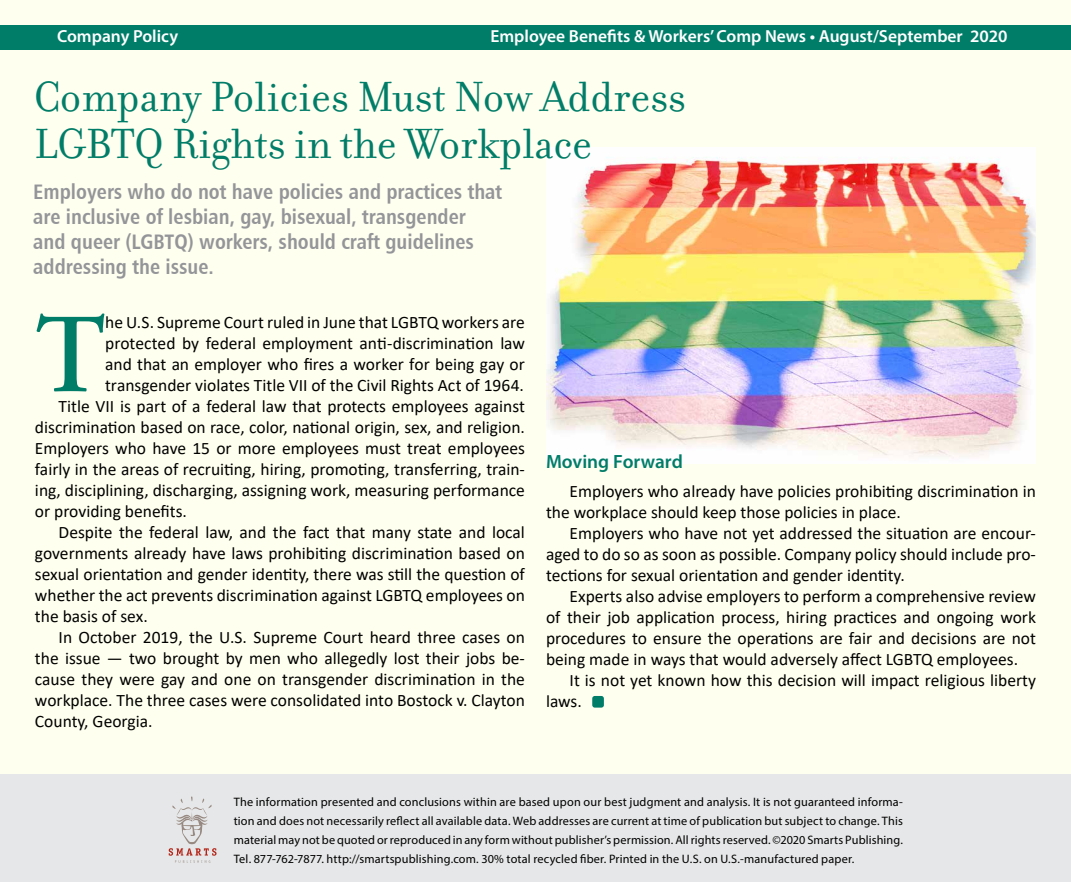
<style>
.page{position:relative;width:1071px;height:882px;background:#fff}
.page>*{position:absolute;margin:0;border:0;box-sizing:border-box;transform-origin:0 0}
.t1{font:600 112.52px "Adobe Garamond Pro";color:#007d68;scale:.92 1}
.t2{font:45.5px/47.2px "Filosofia";color:#007d68}
.t3{font:21px/25.2px "Humanist 777 BT Bold Condensed B";color:#939598}
.t4{font:600 19.25px "Myriad Pro";color:#007d68}
.t5{font:17.5px/21px "Calibri";color:#000}
.t6{font:600 17.5px "Myriad Pro";color:#fff}
.t7{font:12.25px/19.2px "Myriad Pro";letter-spacing:.01em;color:#000;text-align:justify}
</style>
<div class="page">
<div style="left:1px;top:1px;width:1070px;height:881px;background:#fffff0"></div>
<div style="left:0;top:25px;width:1071px;height:24px;background:#007d68"></div>
<div style="left:0;top:774px;width:1071px;height:108px;background:#e6e7e8"></div>
<svg style="left:169px;top:797px;width:48px;height:66px"></svg>
<img style="left:546px;top:147px;width:490px;height:316px">
<div style="left:592px;top:696px;width:12px;height:12px;background:#007d68;border-radius:3px"></div>
<p class="t6" style="left:57px;top:25px;width:123px">Company Policy</p>
<p class="t6" style="left:490px;top:25px;width:519px">Employee Benefits &amp; Workers’ Comp News • August/September 2020</p>
<h2 class="t2" style="left:34px;top:73px;width:654px">Company Policies Must Now Address<br>LGBTQ Rights in the Workplace</h2>
<p class="t3" style="left:33px;top:178px;width:471px">Employers who do not have policies and practices that are inclusive of lesbian, gay, bisexual, transgender and queer (LGBTQ) workers, should craft guidelines addressing the issue.</p>
<h1 class="t1" style="left:35px;top:291px;width:78px">T</h1>
<p class="t5" style="left:105px;top:311px;width:421px">he U.S. Supreme Court ruled in June that LGBTQ workers are</p>
<p class="t5" style="left:105px;top:332px;width:421px">protected by federal employment anti-discrimination law</p>
<p class="t5" style="left:105px;top:353px;width:421px">and that an employer who fires a worker for being gay or</p>
<p class="t5" style="left:105px;top:374px;width:420px">transgender violates Title VII of the Civil Rights Act of 1964.</p>
<p class="t5" style="left:59px;top:395px;width:468px">Title VII is part of a federal law that protects employees against</p>
<p class="t5" style="left:35px;top:416px;width:491px">discrimination based on race, color, national origin, sex, and religion.</p>
<p class="t5" style="left:35px;top:437px;width:492px">Employers who have 15 or more employees must treat employees</p>
<p class="t5" style="left:35px;top:458px;width:491px">fairly in the areas of recruiting, hiring, promoting, transferring, train-</p>
<p class="t5" style="left:35px;top:479px;width:492px">ing, disciplining, discharging, assigning work, measuring performance</p>
<p class="t5" style="left:35px;top:500px;width:153px">or providing benefits.</p>
<p class="t5" style="left:59px;top:521px;width:468px">Despite the federal law, and the fact that many state and local</p>
<p class="t5" style="left:35px;top:542px;width:491px">governments already have laws prohibiting discrimination based on</p>
<p class="t5" style="left:35px;top:563px;width:491px">sexual orientation and gender identity, there was still the question of</p>
<p class="t5" style="left:35px;top:584px;width:491px">whether the act prevents discrimination against LGBTQ employees on</p>
<p class="t5" style="left:35px;top:605px;width:114px">the basis of sex.</p>
<p class="t5" style="left:59px;top:626px;width:468px">In October 2019, the U.S. Supreme Court heard three cases on</p>
<p class="t5" style="left:35px;top:647px;width:491px">the issue — two brought by men who allegedly lost their jobs be-</p>
<p class="t5" style="left:35px;top:668px;width:492px">cause they were gay and one on transgender discrimination in the</p>
<p class="t5" style="left:35px;top:689px;width:491px">workplace. The three cases were consolidated into Bostock v. Clayton</p>
<p class="t5" style="left:35px;top:710px;width:119px">County, Georgia.</p>
<p class="t4" style="left:546px;top:449px;width:138px">Moving Forward</p>
<p class="t5" style="left:546px;top:480px;width:491px;text-indent:24px">Employers who already have policies prohibiting discrimination in the workplace should keep those policies in place.</p>
<p class="t5" style="left:546px;top:522px;width:491px;text-align:justify;text-indent:24px">Employers who have not yet addressed the situation are encour&shy;aged to do so as soon as possible. Company policy should include pro&shy;tections for sexual orientation and gender identity.</p>
<p class="t5" style="left:546px;top:585px;width:492px;text-align:justify;text-indent:24px">Experts also advise employers to perform a comprehensive review of their job application process, hiring practices and ongoing work procedures to ensure the operations are fair and decisions are not being made in ways that would adversely affect LGBTQ employees.</p>
<p class="t5" style="left:546px;top:669px;width:491px;text-indent:24px">It is not yet known how this decision will impact religious liberty laws.</p>
<p class="t7" style="left:234px;top:792px;width:671px">The information presented and conclusions within are based upon our best judgment and analysis. It is not guaranteed informa&shy;tion and does not necessarily reflect all available data. Web addresses are current at time of publication but subject to change. This material may not be quoted or reproduced in any form without publisher’s permission. All rights reserved. ©2020 Smarts Publishing.<br>Tel. 877-762-7877. http://smartspublishing.com. 30% total recycled fiber. Printed in the U.S. on U.S.-manufactured paper.</p>
</div>
